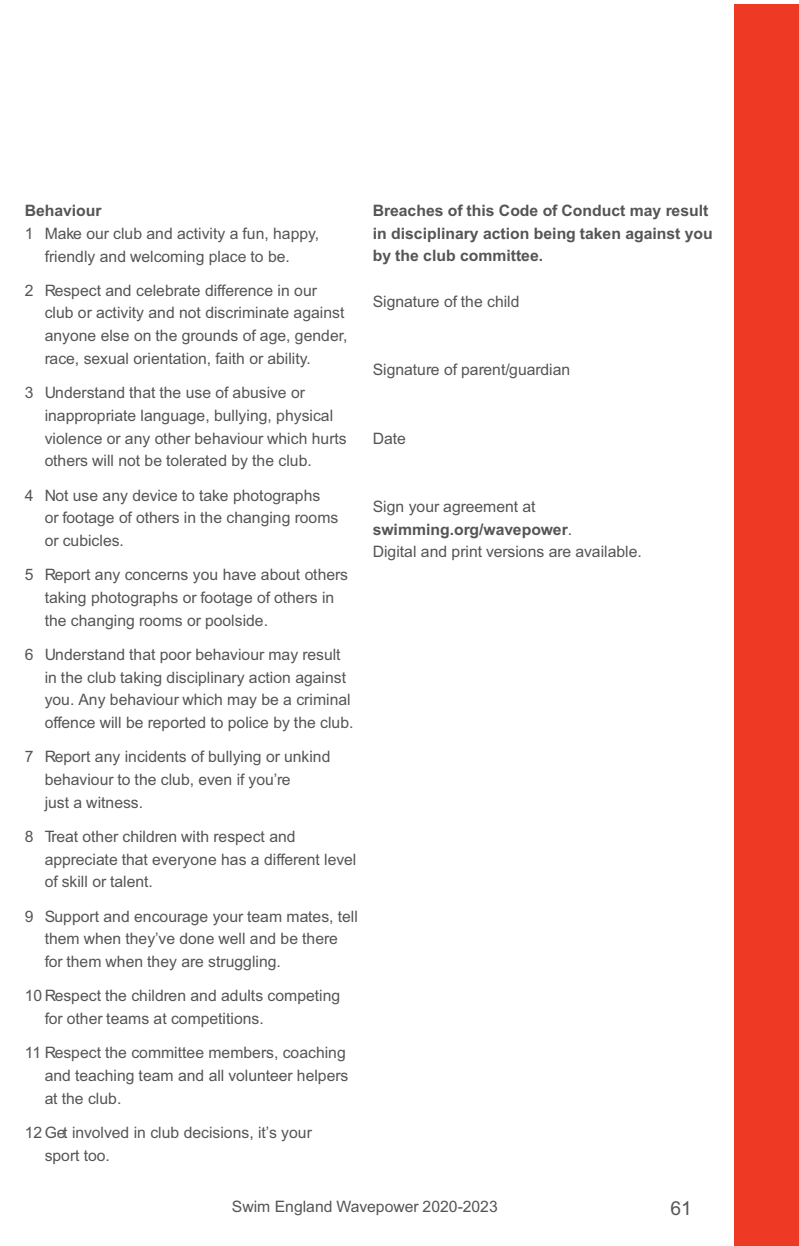
<style>
.page{position:relative;width:799px;height:1246px;background:#fff}
.page>*{position:absolute;margin:0;border:0;box-sizing:border-box;transform-origin:0 0}
.t1{font:19.25px "Arial";color:#555}
.t2{font:15.75px/22.8px "Arial";color:#555}
.t3{font:700 15.75px/22.8px "Arial";color:#555}
.s1{font-weight:700}
</style>
<div class="page">
<div style="left:734px;top:5px;width:65px;height:1240px;background:#ee3a24"></div>
<p class="t3" style="left:25px;top:200px;width:78px">Behaviour</p>
<p class="t2" style="left:45px;top:223px;width:276px;text-indent:-20px">1 Make our club and activity a fun, happy, friendly and welcoming place to be.</p>
<p class="t2" style="left:45px;top:280px;width:304px;text-indent:-20px">2 Respect and celebrate difference in our club or activity and not discriminate against anyone else on the grounds of age, gender, race, sexual orientation, faith or ability.</p>
<p class="t2" style="left:45px;top:382px;width:304px;text-indent:-20px">3 Understand that the use of abusive or inappropriate language, bullying, physical violence or any other behaviour which hurts others will not be tolerated by the club.</p>
<p class="t2" style="left:45px;top:485px;width:295px;text-indent:-20px">4 Not use any device to take photographs<br>or footage of others in the changing rooms or cubicles.</p>
<p class="t2" style="left:45px;top:564px;width:305px;text-indent:-20px">5 Report any concerns you have about others taking photographs or footage of others in the changing rooms or poolside.</p>
<p class="t2" style="left:45px;top:644px;width:310px;text-indent:-20px">6 Understand that poor behaviour may result in the club taking disciplinary action against you. Any behaviour which may be a criminal offence will be reported to police by the club.</p>
<p class="t2" style="left:45px;top:746px;width:287px;text-indent:-20px">7 Report any incidents of bullying or unkind behaviour to the club, even if you’re<br>just a witness.</p>
<p class="t2" style="left:45px;top:826px;width:313px;text-indent:-20px">8 Treat other children with respect and appreciate that everyone has a different level of skill or talent.</p>
<p class="t2" style="left:45px;top:906px;width:315px;text-indent:-20px">9 Support and encourage your team mates, tell them when they’ve done well and be there for them when they are struggling.</p>
<p class="t2" style="left:45px;top:985px;width:297px;text-indent:-20px">10 Respect the children and adults competing for other teams at competitions.</p>
<p class="t2" style="left:45px;top:1042px;width:305px;text-indent:-20px">11 Respect the committee members, coaching and teaching team and all volunteer helpers at the club.</p>
<p class="t2" style="left:45px;top:1122px;width:269px;text-indent:-20px">12Get involved in club decisions, it’s your sport too.</p>
<p class="t3" style="left:373px;top:200px;width:341px">Breaches of this Code of Conduct may result in disciplinary action being taken against you by the club committee.</p>
<p class="t2" style="left:373px;top:291px;width:148px">Signature of the child</p>
<p class="t2" style="left:373px;top:360px;width:199px">Signature of parent/guardian</p>
<p class="t2" style="left:373px;top:428px;width:35px">Date</p>
<p class="t2" style="left:373px;top:496px;width:270px">Sign your agreement at <span class="s1">swimming.org/wavepower</span>.<br>Digital and print versions are available.</p>
<p class="t2" style="left:232px;top:1196px;width:267px">Swim England Wavepower 2020-2023</p>
<p class="t1" style="left:670px;top:1200px;width:23px">61</p>
</div>
